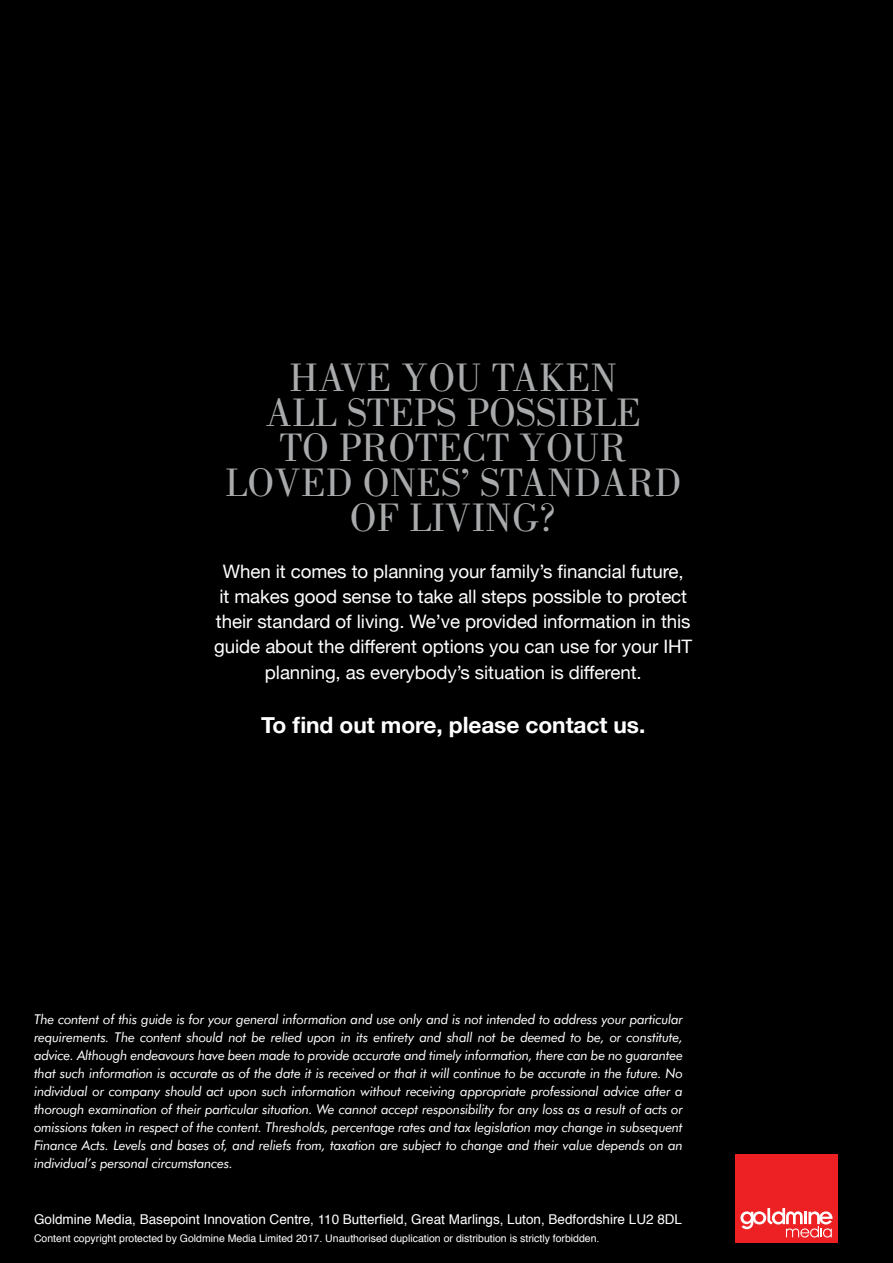
<style>
.page{position:relative;width:893px;height:1263px;background:#000}
.page>*{position:absolute;margin:0;border:0;box-sizing:border-box;transform-origin:0 0}
.t1{font:41.1px/34.8px "Bodoni";color:#a8aaac;text-align:center}
.t2{font:700 22.5px "Helvetica Neue";letter-spacing:-.005em;color:#fff}
.t3{font:18.6px/25.2px "Helvetica Neue";letter-spacing:-.005em;color:#fff;text-align:center}
.t4{font:italic 13.5px/18px "Futura BT";letter-spacing:-.02em;color:#fff;text-align:justify}
.t5{font:13.5px "Helvetica";color:#fff}
.t6{font:10.5px "Helvetica";color:#fff}
</style>
<div class="page">
<div style="left:735px;top:1154px;width:103px;height:88px;background:#ed2124"></div>
<svg style="left:740px;top:1208px;width:92px;height:29px"></svg>
<h1 class="t1" style="left:225px;top:360px;width:458px">HAVE YOU TAKEN<br>ALL STEPS POSSIBLE<br>TO PROTECT YOUR<br>LOVED ONES’ STANDARD<br>OF LIVING?</h1>
<p class="t3" style="left:214px;top:558px;width:480px">When it comes to planning your family’s financial future,<br>it makes good sense to take all steps possible to protect their standard of living. We’ve provided information in this guide about the different options you can use for your IHT planning, as everybody’s situation is different.</p>
<h2 class="t2" style="left:261px;top:711px;width:386px">To find out more, please contact us.</h2>
<p class="t4" style="left:34px;top:1010px;width:650px">The content of this guide is for your general information and use only and is not intended to address your particular requirements. The content should not be relied upon in its entirety and shall not be deemed to be, or constitute, advice. Although endeavours have been made to provide accurate and timely information, there can be no guarantee that such information is accurate as of the date it is received or that it will continue to be accurate in the future. No individual or company should act upon such information without receiving appropriate professional advice after a thorough examination of their particular situation. We cannot accept responsibility for any loss as a result of acts or omissions taken in respect of the content. Thresholds, percentage rates and tax legislation may change in subsequent Finance Acts. Levels and bases of, and reliefs from, taxation are subject to change and their value depends on an individual’s personal circumstances.</p>
<p class="t5" style="left:34px;top:1214px;width:650px">Goldmine Media, Basepoint Innovation Centre, 110 Butterfield, Great Marlings, Luton, Bedfordshire LU2 8DL</p>
<p class="t6" style="left:34px;top:1234px;width:567px">Content copyright protected by Goldmine Media Limited 2017. Unauthorised duplication or distribution is strictly forbidden.</p>
</div>
